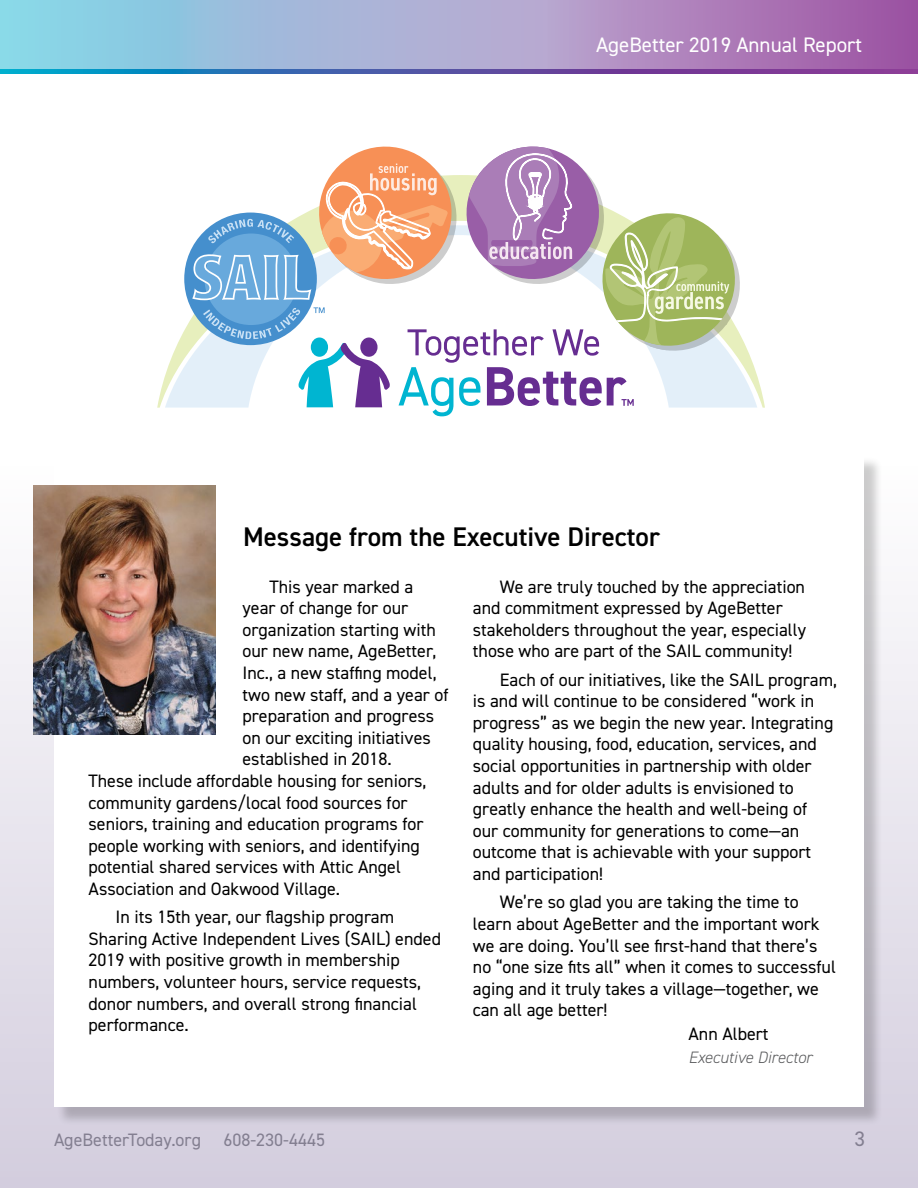
<style>
.page{position:relative;width:918px;height:1188px;background:#fff}
.page>*{position:absolute;margin:0;border:0;box-sizing:border-box;transform-origin:0 0}
.t1{font:600 27px "DIN2014";color:#000}
.t2{font:21px "DIN2014";color:#fff}
.t3{font:21px "DIN2014";color:#808285}
.t4{font:18px/21.6px "DIN2014";color:#000}
.t5{font:18px "DIN2014";color:#808285}
.t6{font:italic 300 16.5px "DIN2014";color:#58595b}
</style>
<div class="page">
<svg style="left:0;top:0;width:545px;height:69px;background:#9ebddb"></svg>
<div style="left:545px;top:0;width:373px;height:71px;background:linear-gradient(to right,#baa4ce,#9c50a1)"></div>
<svg style="left:0;top:69px;width:918px;height:4px;background:#4c5ba7"></svg>
<div style="left:0;top:457px;width:918px;height:731px;background:linear-gradient(to bottom,#fffffe,#d3cdde)"></div>
<div style="left:56px;top:456px;width:827px;height:670px;background:#000;opacity:.2"></div>
<div style="left:54px;top:454px;width:810px;height:653px;background:#fff"></div>
<img style="left:34px;top:486px;width:182px;height:248px">
<svg style="left:157px;top:248px;width:608px;height:160px"></svg>
<svg style="left:192px;top:146px;width:552px;height:270px"></svg>
<p class="t2" style="left:596px;top:32px;width:267px">AgeBetter 2019 Annual Report</p>
<h1 class="t1" style="left:243px;top:518px;width:418px">Message from the Executive Director</h1>
<p class="t4" style="left:270px;top:575px;width:145px">This year marked a</p>
<p class="t4" style="left:243px;top:597px;width:167px">year of change for our</p>
<p class="t4" style="left:243px;top:618px;width:195px">organization starting with</p>
<p class="t4" style="left:243px;top:640px;width:195px">our new name, AgeBetter,</p>
<p class="t4" style="left:243px;top:662px;width:196px">Inc., a new staffing model,</p>
<p class="t4" style="left:243px;top:683px;width:208px">two new staff, and a year of</p>
<p class="t4" style="left:243px;top:705px;width:193px">preparation and progress</p>
<p class="t4" style="left:243px;top:726px;width:190px">on our exciting initiatives</p>
<p class="t4" style="left:243px;top:748px;width:151px">established in 2018.</p>
<p class="t4" style="left:89px;top:770px;width:339px">These include affordable housing for seniors,</p>
<p class="t4" style="left:89px;top:791px;width:321px">community gardens/local food sources for</p>
<p class="t4" style="left:89px;top:813px;width:336px">seniors, training and education programs for</p>
<p class="t4" style="left:89px;top:834px;width:333px">people working with seniors, and identifying</p>
<p class="t4" style="left:89px;top:856px;width:314px">potential shared services with Attic Angel</p>
<p class="t4" style="left:89px;top:878px;width:253px">Association and Oakwood Village.</p>
<p class="t4" style="left:89px;top:906px;width:354px;text-indent:27px">In its 15th year, our flagship program Sharing Active Independent Lives (SAIL) ended 2019 with positive growth in membership numbers, volunteer hours, service requests, donor numbers, and overall strong financial performance.</p>
<p class="t4" style="left:473px;top:575px;width:335px;text-indent:27px">We are truly touched by the appreciation and commitment expressed by AgeBetter stakeholders throughout the year, especially those who are part of the SAIL community!</p>
<p class="t4" style="left:473px;top:668px;width:366px;text-indent:27px">Each of our initiatives, like the SAIL program, is and will continue to be considered “work in progress” as we begin the new year. Integrating quality housing, food, education, services, and social opportunities in partnership with older adults and for older adults is envisioned to greatly enhance the health and well-being of our community for generations to come—an outcome that is achievable with your support and participation!</p>
<p class="t4" style="left:473px;top:891px;width:365px;text-indent:27px">We’re so glad you are taking the time to learn about AgeBetter and the important work we are doing. You’ll see first-hand that there’s no “one size fits all” when it comes to successful aging and it truly takes a village—together, we can all age better!</p>
<p class="t4" style="left:688px;top:1023px;width:82px">Ann Albert</p>
<p class="t6" style="left:688px;top:1047px;width:125px">Executive Director</p>
<p class="t5" style="left:54px;top:1128px;width:149px">AgeBetterToday.org</p>
<p class="t5" style="left:224px;top:1128px;width:103px">608-230-4445</p>
<p class="t3" style="left:855px;top:1126px;width:12px">3</p>
</div>
